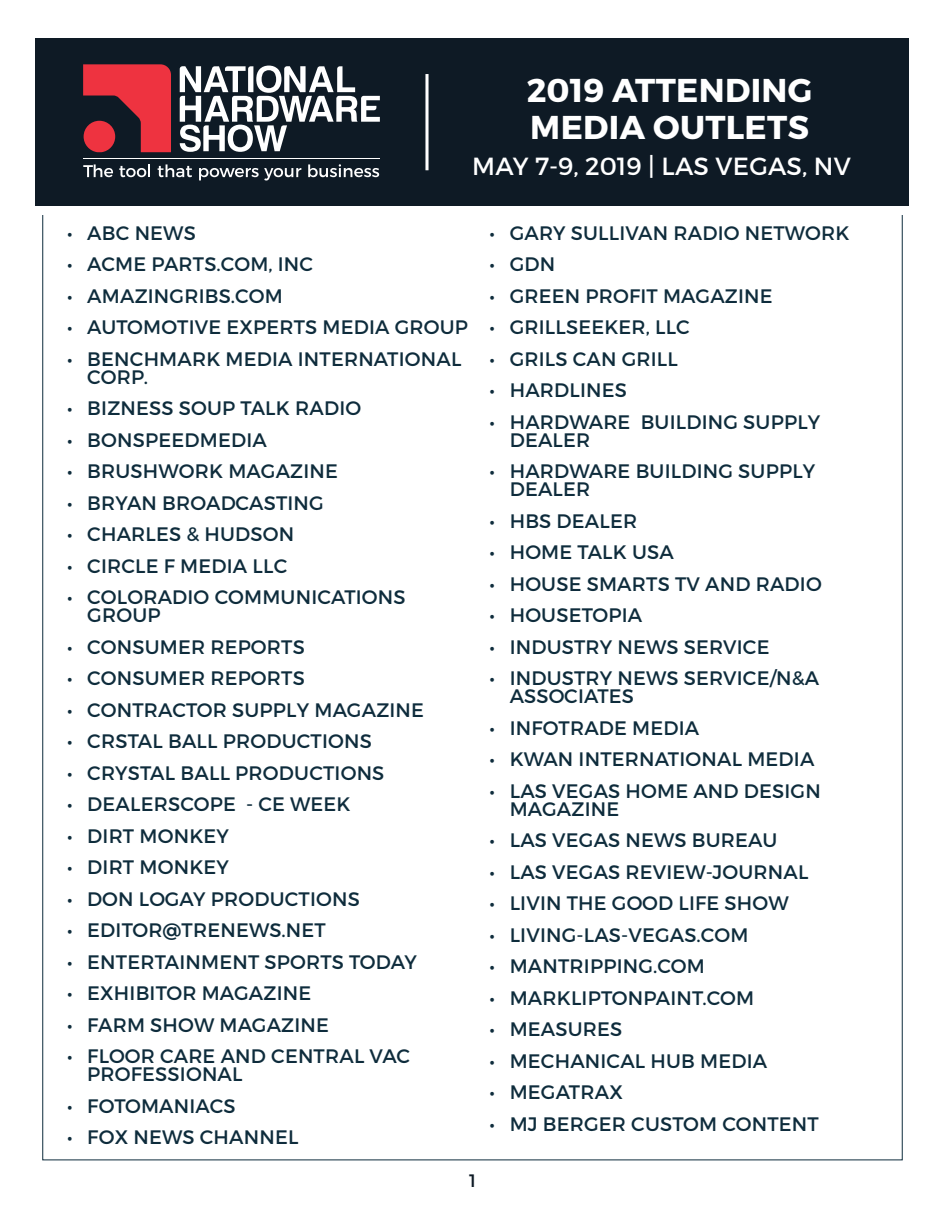
<style>
.page{position:relative;width:945px;height:1215px;background:#fff}
.page>*{position:absolute;margin:0;border:0;box-sizing:border-box;transform-origin:0 0}
.t1{font:700 33px/37.5px "Montserrat";letter-spacing:.01em;color:#fff}
.t2{font:24.75px "Montserrat";letter-spacing:.005em;color:#fff}
.t3{font:19.5px/18px "Montserrat";letter-spacing:.01em;color:#0e2c3c}
.t4{font:18px "Montserrat";color:#0e1a25}
</style>
<div class="page">
<div style="left:36px;top:38px;width:873px;height:168px;background:#0e1a25"></div>
<svg style="left:83px;top:164px;width:30px;height:13px"></svg>
<svg style="left:119px;top:164px;width:31px;height:13px"></svg>
<svg style="left:158px;top:164px;width:34px;height:13px"></svg>
<svg style="left:199px;top:168px;width:102px;height:13px"></svg>
<svg style="left:308px;top:164px;width:71px;height:13px"></svg>
<svg style="left:180px;top:66px;width:200px;height:86px"></svg>
<hr style="left:83px;top:158px;width:297px;height:1px;background:#fff">
<svg style="left:83px;top:64px;width:88px;height:88px"></svg>
<svg style="left:425px;top:74px;width:4px;height:96px"></svg>
<div style="left:42px;top:207px;width:861px;height:953px;background:#fff;border:1px solid #0e2c3c"></div>
<div style="left:35px;top:206px;width:875px;height:8px;background:#fff"></div>
<h1 class="t1" style="left:527px;top:72px;width:287px">2019 ATTENDING<br>MEDIA OUTLETS</h1>
<p class="t2" style="left:472px;top:151px;width:380px">MAY 7-9, 2019 | LAS VEGAS, NV</p>
<p class="t3" style="left:67px;top:224px;width:130px">• ABC NEWS</p>
<p class="t3" style="left:67px;top:255px;width:248px">• ACME PARTS.COM, INC</p>
<p class="t3" style="left:67px;top:287px;width:217px">• AMAZINGRIBS.COM</p>
<p class="t3" style="left:67px;top:318px;width:403px">• AUTOMOTIVE EXPERTS MEDIA GROUP</p>
<p class="t3" style="left:87px;top:350px;width:376px;text-indent:-20px">• BENCHMARK MEDIA INTERNATIONAL<br>CORP.</p>
<p class="t3" style="left:67px;top:399px;width:296px">• BIZNESS SOUP TALK RADIO</p>
<p class="t3" style="left:67px;top:431px;width:201px">• BONSPEEDMEDIA</p>
<p class="t3" style="left:67px;top:462px;width:272px">• BRUSHWORK MAGAZINE</p>
<p class="t3" style="left:67px;top:494px;width:258px">• BRYAN BROADCASTING</p>
<p class="t3" style="left:67px;top:525px;width:229px">• CHARLES &amp; HUDSON</p>
<p class="t3" style="left:67px;top:557px;width:222px">• CIRCLE F MEDIA LLC</p>
<p class="t3" style="left:87px;top:588px;width:320px;text-indent:-20px">• COLORADIO COMMUNICATIONS<br>GROUP</p>
<p class="t3" style="left:67px;top:638px;width:239px">• CONSUMER REPORTS</p>
<p class="t3" style="left:67px;top:669px;width:239px">• CONSUMER REPORTS</p>
<p class="t3" style="left:67px;top:701px;width:359px">• CONTRACTOR SUPPLY MAGAZINE</p>
<p class="t3" style="left:67px;top:732px;width:306px">• CRSTAL BALL PRODUCTIONS</p>
<p class="t3" style="left:67px;top:764px;width:319px">• CRYSTAL BALL PRODUCTIONS</p>
<p class="t3" style="left:67px;top:795px;width:285px">• DEALERSCOPE - CE WEEK</p>
<p class="t3" style="left:67px;top:827px;width:163px">• DIRT MONKEY</p>
<p class="t3" style="left:67px;top:858px;width:163px">• DIRT MONKEY</p>
<p class="t3" style="left:67px;top:890px;width:294px">• DON LOGAY PRODUCTIONS</p>
<p class="t3" style="left:67px;top:921px;width:260px">• EDITOR@TRENEWS.NET</p>
<p class="t3" style="left:67px;top:953px;width:351px">• ENTERTAINMENT SPORTS TODAY</p>
<p class="t3" style="left:67px;top:984px;width:246px">• EXHIBITOR MAGAZINE</p>
<p class="t3" style="left:67px;top:1016px;width:263px">• FARM SHOW MAGAZINE</p>
<p class="t3" style="left:87px;top:1047px;width:324px;text-indent:-20px">• FLOOR CARE AND CENTRAL VAC<br>PROFESSIONAL</p>
<p class="t3" style="left:67px;top:1097px;width:170px">• FOTOMANIACS</p>
<p class="t3" style="left:67px;top:1128px;width:233px">• FOX NEWS CHANNEL</p>
<p class="t4" style="left:469px;top:1170px;width:8px">1</p>
<p class="t3" style="left:489px;top:224px;width:362px">• GARY SULLIVAN RADIO NETWORK</p>
<p class="t3" style="left:489px;top:255px;width:67px">• GDN</p>
<p class="t3" style="left:489px;top:287px;width:285px">• GREEN PROFIT MAGAZINE</p>
<p class="t3" style="left:489px;top:318px;width:202px">• GRILLSEEKER, LLC</p>
<p class="t3" style="left:489px;top:350px;width:190px">• GRILS CAN GRILL</p>
<p class="t3" style="left:489px;top:381px;width:139px">• HARDLINES</p>
<p class="t3" style="left:510px;top:413px;width:312px;text-indent:-20px">• HARDWARE BUILDING SUPPLY<br>DEALER</p>
<p class="t3" style="left:510px;top:462px;width:307px;text-indent:-20px">• HARDWARE BUILDING SUPPLY<br>DEALER</p>
<p class="t3" style="left:489px;top:512px;width:149px">• HBS DEALER</p>
<p class="t3" style="left:489px;top:543px;width:186px">• HOME TALK USA</p>
<p class="t3" style="left:489px;top:575px;width:334px">• HOUSE SMARTS TV AND RADIO</p>
<p class="t3" style="left:489px;top:606px;width:154px">• HOUSETOPIA</p>
<p class="t3" style="left:489px;top:638px;width:282px">• INDUSTRY NEWS SERVICE</p>
<p class="t3" style="left:510px;top:669px;width:311px;text-indent:-20px">• INDUSTRY NEWS SERVICE/N&amp;A<br>ASSOCIATES</p>
<p class="t3" style="left:489px;top:719px;width:211px">• INFOTRADE MEDIA</p>
<p class="t3" style="left:489px;top:750px;width:326px">• KWAN INTERNATIONAL MEDIA</p>
<p class="t3" style="left:510px;top:782px;width:313px;text-indent:-20px">• LAS VEGAS HOME AND DESIGN<br>MAGAZINE</p>
<p class="t3" style="left:489px;top:831px;width:289px">• LAS VEGAS NEWS BUREAU</p>
<p class="t3" style="left:489px;top:863px;width:321px">• LAS VEGAS REVIEW-JOURNAL</p>
<p class="t3" style="left:489px;top:894px;width:301px">• LIVIN THE GOOD LIFE SHOW</p>
<p class="t3" style="left:489px;top:926px;width:260px">• LIVING-LAS-VEGAS.COM</p>
<p class="t3" style="left:489px;top:957px;width:217px">• MANTRIPPING.COM</p>
<p class="t3" style="left:489px;top:989px;width:266px">• MARKLIPTONPAINT.COM</p>
<p class="t3" style="left:489px;top:1020px;width:134px">• MEASURES</p>
<p class="t3" style="left:489px;top:1052px;width:279px">• MECHANICAL HUB MEDIA</p>
<p class="t3" style="left:489px;top:1083px;width:135px">• MEGATRAX</p>
<p class="t3" style="left:489px;top:1115px;width:331px">• MJ BERGER CUSTOM CONTENT</p>
</div>
